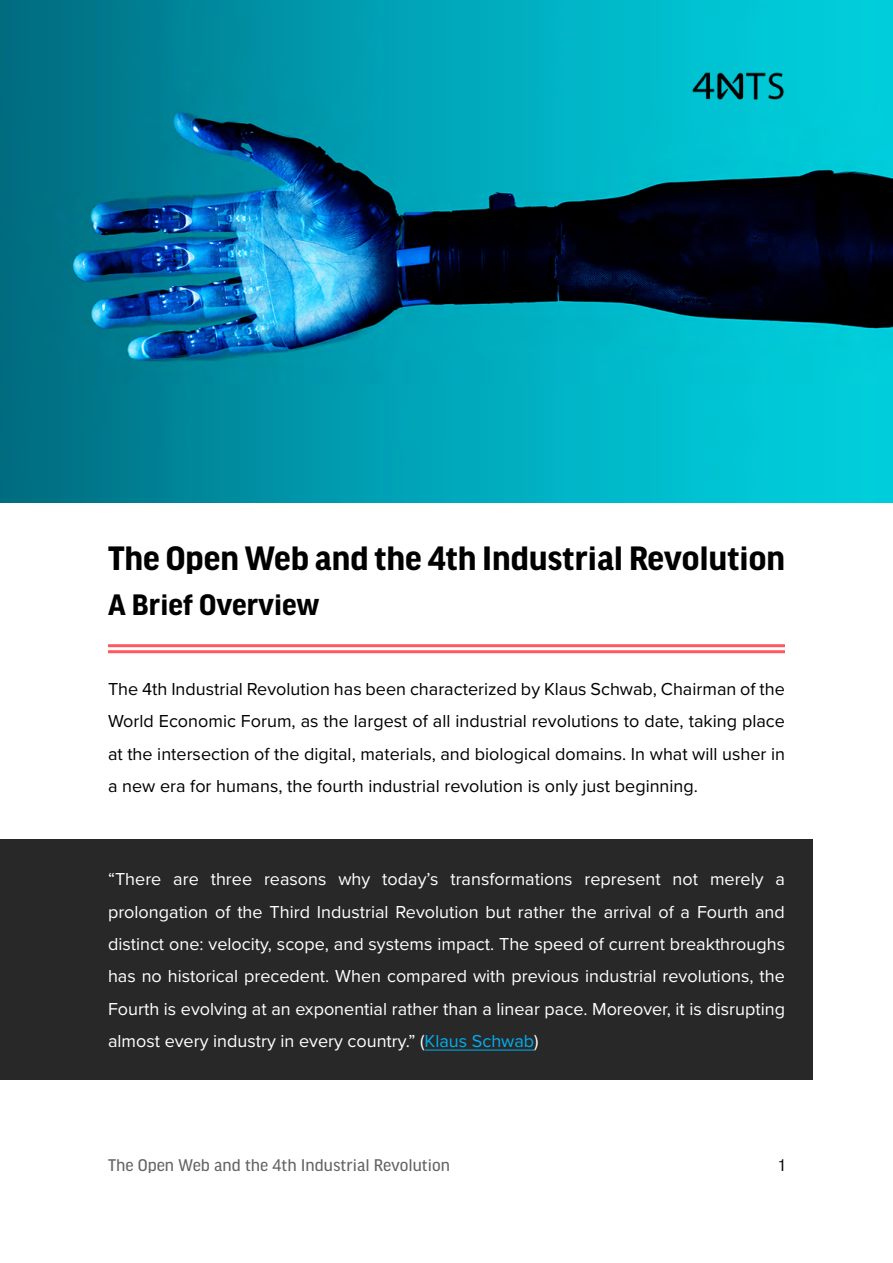
<style>
.page{position:relative;width:893px;height:1263px;background:#fff}
.page>*{position:absolute;margin:0;border:0;box-sizing:border-box;transform-origin:0 0}
.t1{font:700 36px "Good Headline Pro";color:#000}
.t2{font:700 31.5px "Good Headline Pro";color:#000}
.t3{font:18px/32.4px "Proxima Nova";color:#fff;text-align:justify}
.t4{font:18px/32.4px "Proxima Nova";color:#000;text-align:justify}
.t5{font:18px "Good Headline Pro News";color:#636466}
.t6{font:18px "Good Headline Pro";color:#000}
.s1{color:#00aeef}
</style>
<div class="page">
<img style="left:0;top:0;width:893px;height:502px">
<div style="left:0;top:839px;width:812px;height:240px;background:#292829"></div>
<hr style="left:425px;top:1049px;width:109px;height:1px;background:#00aeef">
<hr style="left:108px;top:644px;width:677px;height:3px;background:#ff585d">
<hr style="left:108px;top:650px;width:677px;height:3px;background:#ff585d">
<h1 class="t1" style="left:108px;top:542px;width:678px">The Open Web and the 4th Industrial Revolution</h1>
<h2 class="t2" style="left:108px;top:590px;width:213px">A Brief Overview</h2>
<p class="t4" style="left:108px;top:672px;width:678px">The 4th Industrial Revolution has been characterized by Klaus Schwab, Chairman of the World Economic Forum, as the largest of all industrial revolutions to date, taking place at the intersection of the digital, materials, and biological domains. In what will usher in a new era for humans, the fourth industrial revolution is only just beginning.</p>
<p class="t3" style="left:108px;top:862px;width:678px">“There are three reasons why today’s transformations represent not merely a prolongation of the Third Industrial Revolution but rather the arrival of a Fourth and distinct one: velocity, scope, and systems impact. The speed of current breakthroughs has no historical precedent. When compared with previous industrial revolutions, the Fourth is evolving at an exponential rather than a linear pace. Moreover, it is disrupting almost every industry in every country.” (<span class="s1">Klaus Schwab</span>)</p>
<p class="t5" style="left:108px;top:1156px;width:344px">The Open Web and the 4th Industrial Revolution</p>
<p class="t6" style="left:779px;top:1156px;width:8px">1</p>
</div>
